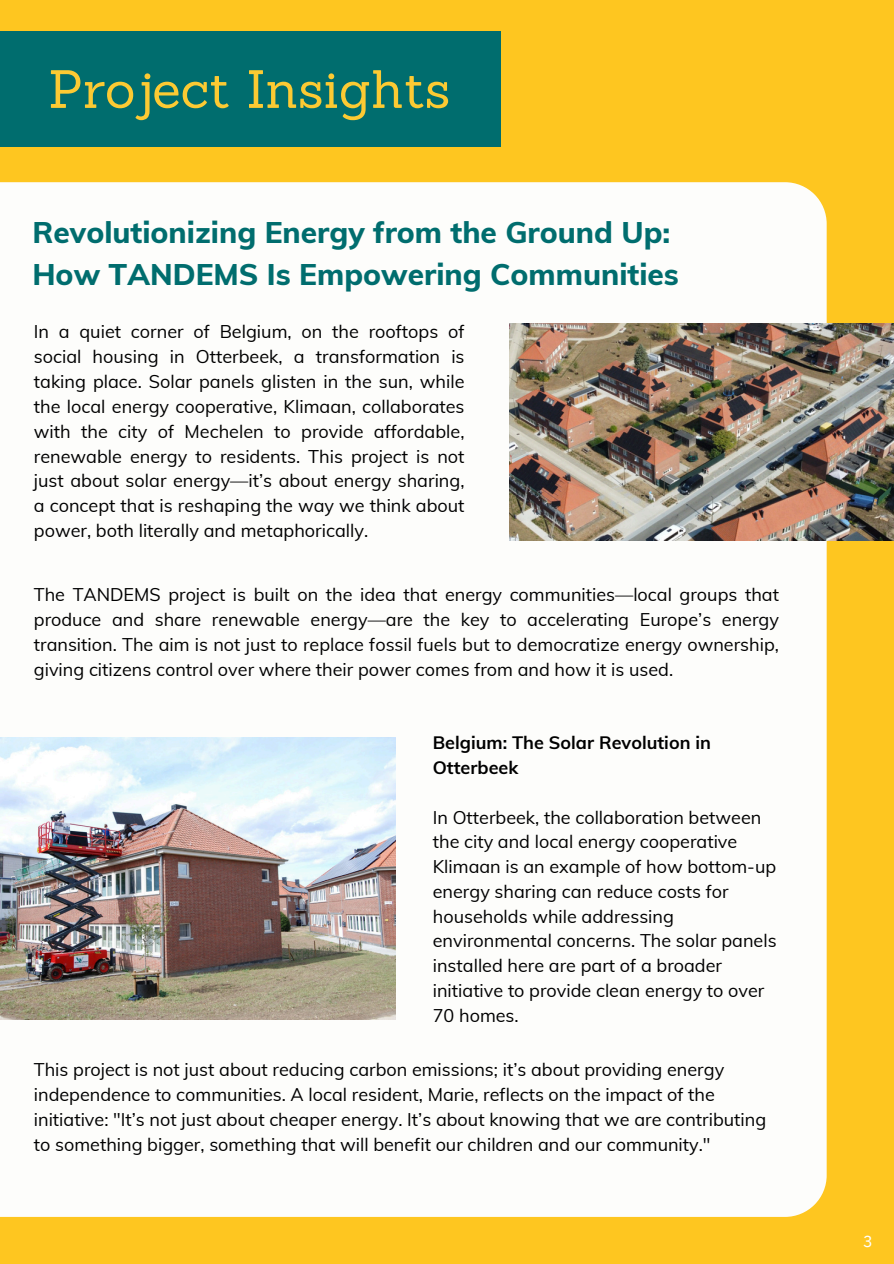
<style>
.page{position:relative;width:894px;height:1264px;background:#fff}
.page>*{position:absolute;margin:0;border:0;box-sizing:border-box;transform-origin:0 0}
.t1{font:52.5px "Sanchez";color:#fcca33}
.t2{font:800 29.85px/41.7px "Muli";color:#006d6e}
.t3{font:18px/24.8px "Muli";color:#000;text-align:justify}
.t4{font:700 18px/24.8px "Muli";color:#000}
.t5{font:16.2px "IBM Plex Sans";color:#fff}
</style>
<div class="page">
<div style="left:0;top:0;width:893px;height:1263px;background:#fec620"></div>
<div style="left:0;top:182px;width:826px;height:1034px;background:#fdfdfb"></div>
<div style="left:0;top:32px;width:501px;height:115px;background:#006d6e"></div>
<img style="left:0;top:738px;width:395px;height:281px">
<img style="left:509px;top:323px;width:384px;height:217px">
<p class="t1" style="left:48px;top:55px;width:403px">Project Insights</p>
<h2 class="t2" style="left:32px;top:211px;width:648px">Revolutionizing Energy from the Ground Up:<br>How TANDEMS Is Empowering Communities</h2>
<p class="t3" style="left:34px;top:319px;width:432px">In a quiet corner of Belgium, on the rooftops of social housing in Otterbeek, a transformation is taking place. Solar panels glisten in the sun, while the local energy cooperative, Klimaan, collaborates with the city of Mechelen to provide affordable, renewable energy to residents. This project is not just about solar energy—it’s about energy sharing, a concept that is reshaping the way we think about power, both literally and metaphorically.</p>
<p class="t3" style="left:34px;top:582px;width:746px">The TANDEMS project is built on the idea that energy communities—local groups that produce and share renewable energy—are the key to accelerating Europe’s energy transition. The aim is not just to replace fossil fuels but to democratize energy ownership, giving citizens control over where their power comes from and how it is used.</p>
<p class="t4" style="left:432px;top:730px;width:279px">Belgium: The Solar Revolution in<br>Otterbeek</p>
<h3 class="t3" style="left:432px;top:804px;width:345px;text-align:left">In Otterbeek, the collaboration between the city and local energy cooperative Klimaan is an example of how bottom-up energy sharing can reduce costs for households while addressing environmental concerns. The solar panels installed here are part of a broader initiative to provide clean energy to over 70 homes.</h3>
<p class="t3" style="left:34px;top:1057px;width:733px;text-align:left">This project is not just about reducing carbon emissions; it’s about providing energy independence to communities. A local resident, Marie, reflects on the impact of the initiative: "It’s not just about cheaper energy. It’s about knowing that we are contributing to something bigger, something that will benefit our children and our community."</p>
<h1 class="t5" style="left:862px;top:1230px;width:11px">3</h1>
</div>
